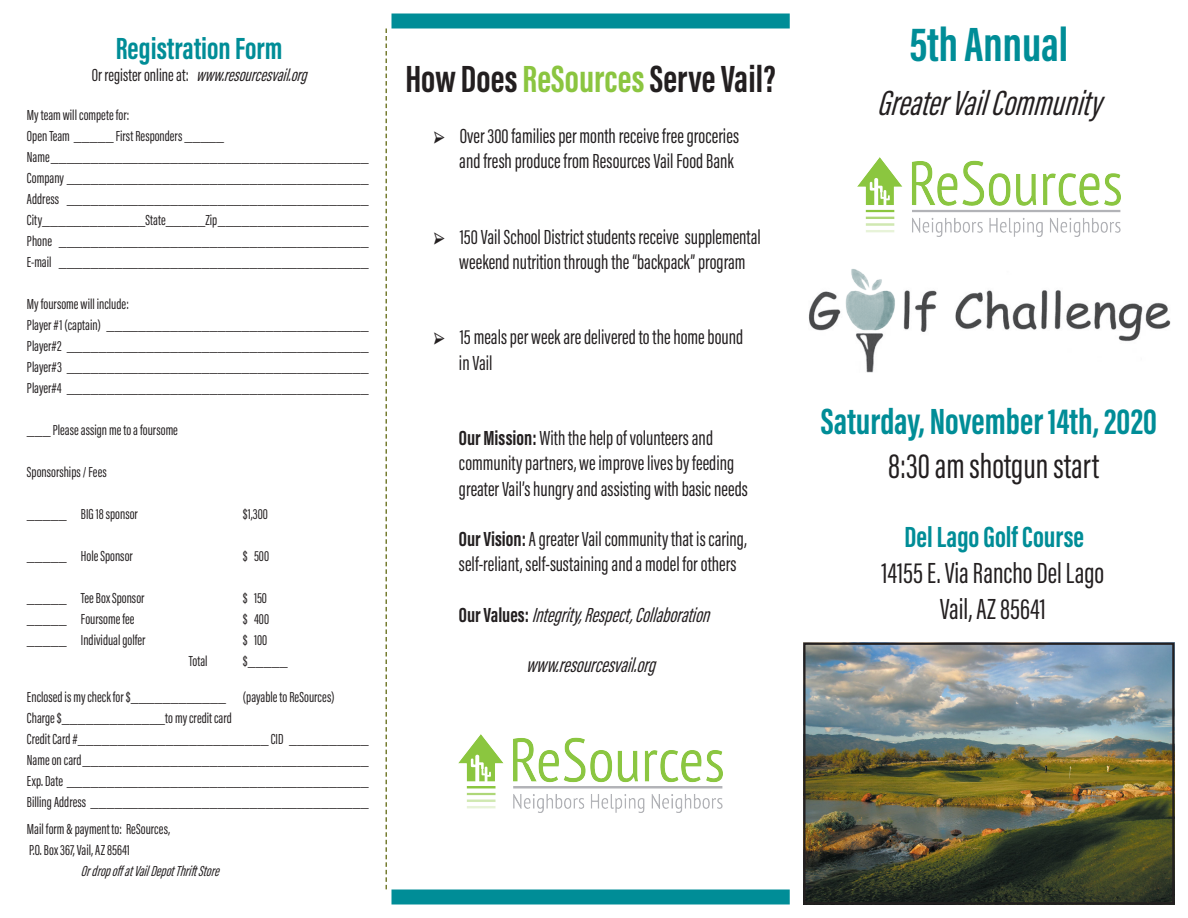
<style>
.page{position:relative;width:1188px;height:918px;background:#fff}
.page>*{position:absolute;margin:0;border:0;box-sizing:border-box;transform-origin:0 0}
.t1{font:700 49.5px "Acumin Pro Extra Cond";color:#008d97}
.t2{font:700 39px "Acumin Pro Extra Cond";letter-spacing:.005em;color:#231f20}
.t3{font:700 37.5px "Acumin Pro Extra Cond";color:#008d97}
.t4{font:italic 36px "Acumin Pro Extra Cond";color:#231f20}
.t5{font:36px "Acumin Pro Extra Cond";color:#231f20}
.t6{font:700 31.5px "Acumin Pro Extra Cond";color:#008d97}
.t7{font:30px/36px "Acumin Pro Extra Cond";color:#231f20;text-align:center}
.t8{font:700 30px "Acumin Pro Extra Cond";color:#008d97}
.t9{font:21px/25.2px "Acumin Pro Extra Cond";color:#231f20}
.t10{font:italic 21px "Acumin Pro Extra Cond";color:#231f20}
.t11{font:italic 18px "Acumin Pro Extra Cond";color:#231f20}
.t12{font:15px/21px "Acumin Pro Extra Cond";color:#231f20}
.t13{font:italic 15px "Acumin Pro Extra Cond";color:#231f20}
.s1{font-style:normal}
.s2{color:#8bc540}
.s3{font-family:"Minion Pro"}
.s4{font-weight:700}
.s5{font-weight:700;font-style:normal}
</style>
<div class="page">
<img style="left:857px;top:158px;width:264px;height:78px">
<img style="left:1146px;top:302px;width:24px;height:27px">
<img style="left:806px;top:646px;width:365px;height:255px">
<div style="left:803px;top:643px;width:371px;height:261px;border:2px solid #231f20"></div>
<img style="left:459px;top:734px;width:263px;height:79px">
<div style="left:392px;top:14px;width:398px;height:14px;background:#008d97"></div>
<div style="left:392px;top:890px;width:398px;height:14px;background:#008d97"></div>
<svg style="left:386px;top:28px;width:1px;height:862px"></svg>
<img style="left:809px;top:269px;width:337px;height:104px">
<h3 class="t6" style="left:116px;top:29px;width:168px">Registration Form</h3>
<p class="t11" style="left:92px;top:64px;width:222px"><span class="s1">O r r e g i s t e r o n l i n e a t :</span> www.resourcesvail.org</p>
<p class="t12" style="left:27px;top:104px;width:343px">My team will compete for:<br>Open Team _____ First Responders _____ Name________________________________________ Company ______________________________________ Address ______________________________________ City_____________State_____Zip___________________ Phone _______________________________________ E-mail _______________________________________</p>
<p class="t12" style="left:27px;top:293px;width:343px">My foursome will include:<br>Player #1 (captain) _________________________________ Player#2 ______________________________________ Player#3 ______________________________________ Player#4 ______________________________________</p>
<p class="t12" style="left:27px;top:419px;width:153px">___ Please assign me to a foursome</p>
<p class="t12" style="left:27px;top:461px;width:81px">Sponsorships / Fees</p>
<p class="t12" style="left:27px;top:503px;width:112px">_____ BIG 18 sponsor</p>
<p class="t12" style="left:243px;top:503px;width:27px">$1,300</p>
<p class="t12" style="left:27px;top:545px;width:107px">_____ Hole Sponsor</p>
<p class="t12" style="left:243px;top:545px;width:28px">$ 500</p>
<p class="t12" style="left:27px;top:587px;width:119px">_____ Tee Box Sponsor</p>
<p class="t12" style="left:243px;top:587px;width:26px">$ 150</p>
<p class="t12" style="left:27px;top:608px;width:109px">_____ Foursome fee</p>
<p class="t12" style="left:243px;top:608px;width:28px">$ 400</p>
<p class="t12" style="left:27px;top:629px;width:120px">_____ Individual golfer</p>
<p class="t12" style="left:243px;top:629px;width:26px">$ 100</p>
<p class="t12" style="left:189px;top:650px;width:20px">Total</p>
<p class="t12" style="left:243px;top:650px;width:46px">$_____</p>
<p class="t12" style="left:27px;top:686px;width:343px">Enclosed is my check for $____________ (payable to ReSources)<br>Charge $_____________to my credit card<br>Credit Card #________________________ CID __________ Name on card____________________________________ Exp. Date ______________________________________ Billing Address ___________________________________</p>
<p class="t12" style="left:27px;top:818px;width:145px">Mail form &amp; payment to: ReSources,<br>P.O. Box 367, Vail, AZ 85641</p>
<p class="t13" style="left:81px;top:862px;width:144px">OrdropoffatVailDepotThriftStore</p>
<h2 class="t2" style="left:405px;top:55px;width:372px">How Does <span class="s2">ReSources</span> Serve Vail?</h2>
<h3 class="t9" style="left:434px;top:123px;width:307px;text-align:right"><span class="s3">➢</span> Over 300 families per month receive free groceries and fresh produce from Resources Vail Food Bank</h3>
<h3 class="t9" style="left:434px;top:224px;width:329px;text-align:center"><span class="s3">➢</span> 150 Vail School District students receive supplemental weekend nutrition through the “backpack” program</h3>
<h3 class="t9" style="left:459px;top:325px;width:286px;text-indent:-25px"><span class="s3">➢</span> 15 meals per week are delivered to the home bound in Vail</h3>
<h3 class="t9" style="left:459px;top:426px;width:290px"><span class="s4">Our Mission:</span> With the help of volunteers and community partners, we improve lives by feeding greater Vail’s hungry and assisting with basic needs</h3>
<h3 class="t9" style="left:459px;top:526px;width:289px"><span class="s4">Our Vision:</span> A greater Vail community that is caring, self-reliant, self-sustaining and a model for others</h3>
<h3 class="t10" style="left:459px;top:602px;width:258px"><span class="s5">O u r V a l u e s :</span> Integrity,Respect,Collaboration</h3>
<h3 class="t10" style="left:526px;top:652px;width:137px">www.resourcesvail.org</h3>
<h1 class="t1" style="left:910px;top:14px;width:160px">5th Annual</h1>
<h3 class="t4" style="left:877px;top:82px;width:236px">GreaterVailCommunity</h3>
<h3 class="t3" style="left:821px;top:399px;width:338px">Saturday, November 14th, 2020</h3>
<h3 class="t5" style="left:888px;top:444px;width:212px">8:30 am shotgun start</h3>
<h3 class="t8" style="left:905px;top:518px;width:181px">Del Lago Golf Course</h3>
<h3 class="t7" style="left:882px;top:555px;width:224px">14155 E. Via Rancho Del Lago<br>Vail, AZ 85641</h3>
</div>
